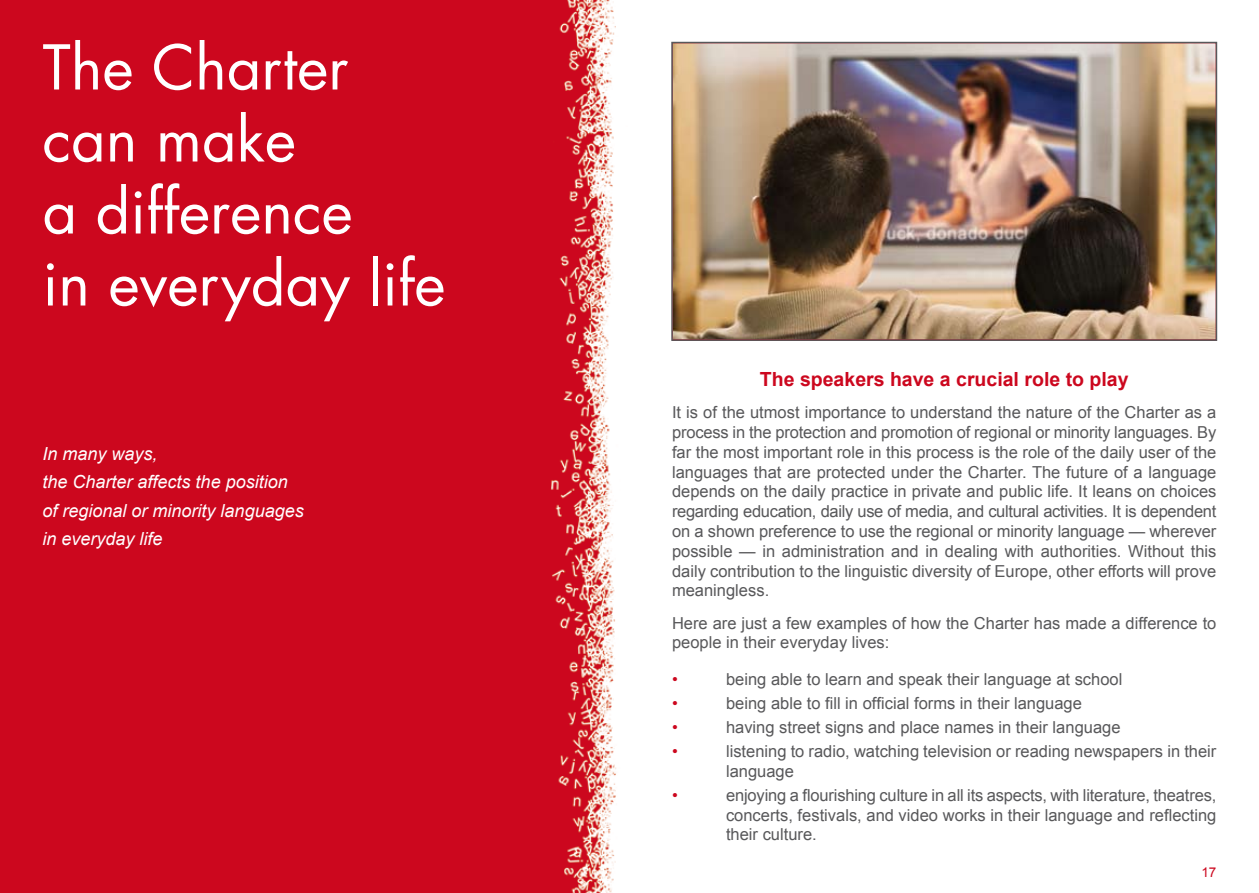
<style>
.page{position:relative;width:1259px;height:893px;background:#fff}
.page>*{position:absolute;margin:0;border:0;box-sizing:border-box;transform-origin:0 0}
.t1{font:60px/72px "Futura";color:#fff}
.t2{font:700 19.5px "Arial";color:#cc071e}
.t3{font:italic 18px/28.5px "Arial";color:#fff}
.t4{font:16.5px/19.8px "Arial";color:#58585a;text-align:justify}
.t5{font:16.5px "Arial";color:#cc071e}
.t6{font:13.5px "Arial";color:#cc071e}
</style>
<div class="page">
<div style="left:0;top:0;width:616px;height:893px;background:#cc071e"></div>
<img style="left:675px;top:46px;width:538px;height:291px">
<div style="left:671px;top:42px;width:546px;height:299px;border:2px solid #58585a"></div>
<h1 class="t1" style="left:43px;top:32px;width:404px">The Charter can make<br>a difference<br>in everyday life</h1>
<p class="t3" style="left:43px;top:439px;width:263px">In many ways,<br>the Charter affects the position of regional or minority languages in everyday life</p>
<p class="t2" style="left:760px;top:368px;width:370px">The speakers have a crucial role to play</p>
<p class="t4" style="left:672px;top:402px;width:546px">It is of the utmost importance to understand the nature of the Charter as a process in the protection and promotion of regional or minority languages. By far the most important role in this process is the role of the daily user of the languages that are protected under the Charter. The future of a language depends on the daily practice in private and public life. It leans on choices regarding education, daily use of media, and cultural activities. It is dependent on a shown preference to use the regional or minority language — wherever possible — in administration and in dealing with authorities. Without this daily contribution to the linguistic diversity of Europe, other efforts will prove meaningless.</p>
<p class="t4" style="left:672px;top:613px;width:546px">Here are just a few examples of how the Charter has made a difference to people in their everyday lives:</p>
<p class="t5" style="left:672px;top:670px;width:7px">•</p>
<p class="t4" style="left:726px;top:669px;width:398px">being able to learn and speak their language at school</p>
<p class="t5" style="left:672px;top:694px;width:7px">•</p>
<p class="t4" style="left:726px;top:693px;width:357px">being able to fill in official forms in their language</p>
<p class="t5" style="left:672px;top:718px;width:7px">•</p>
<p class="t4" style="left:726px;top:717px;width:396px">having street signs and place names in their language</p>
<p class="t5" style="left:672px;top:742px;width:7px">•</p>
<p class="t4" style="left:726px;top:741px;width:492px">listening to radio, watching television or reading newspapers in their language</p>
<p class="t5" style="left:672px;top:786px;width:7px">•</p>
<p class="t4" style="left:726px;top:785px;width:492px">enjoying a flourishing culture in all its aspects, with literature, theatres, concerts, festivals, and video works in their language and reflecting their culture.</p>
<p class="t6" style="left:1201px;top:864px;width:17px">17</p>
</div>
